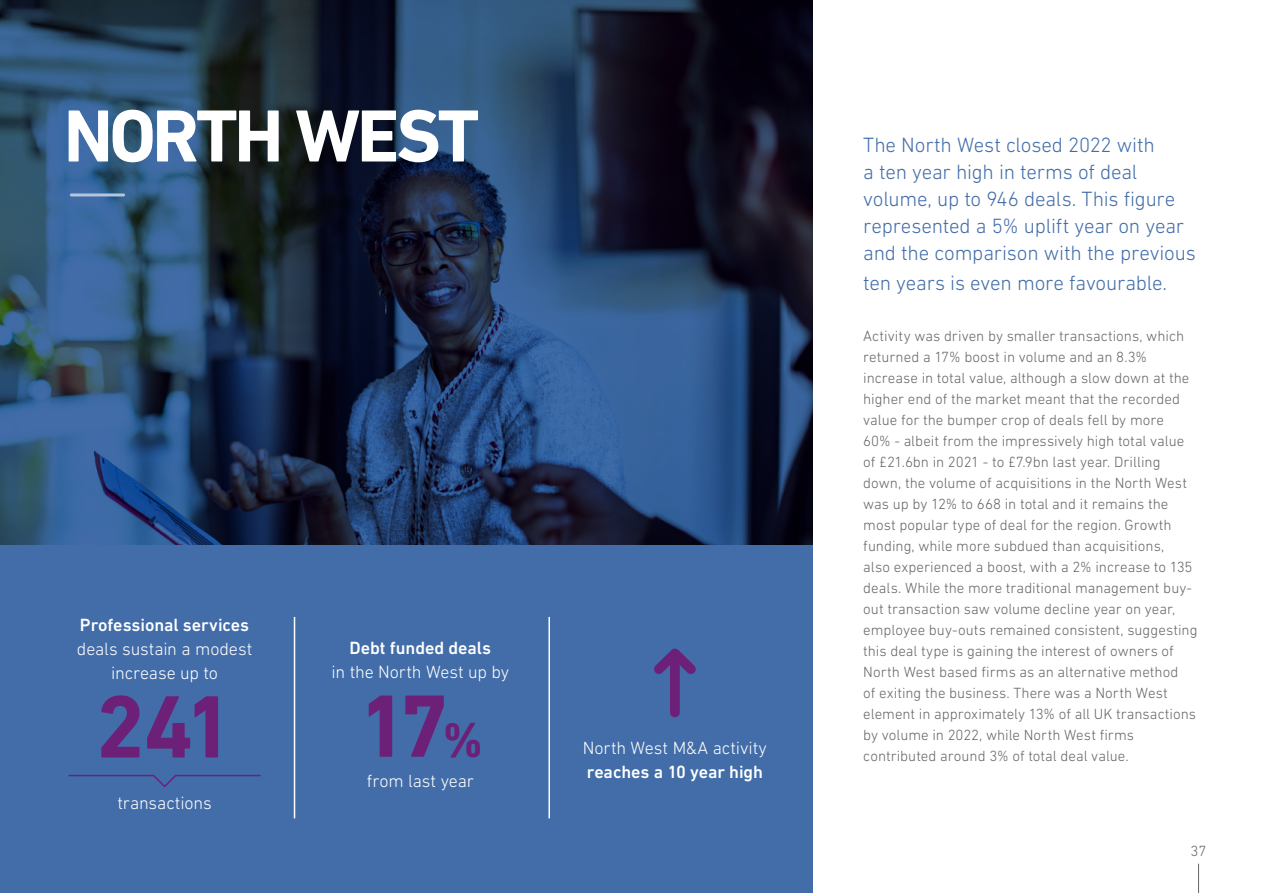
<style>
.page{position:relative;width:1263px;height:893px;background:#fff}
.page>*{position:absolute;margin:0;border:0;box-sizing:border-box;transform-origin:0 0}
.t1{font:700 90px "DIN Next W1 G";color:#6d2077}
.t2{font:700 75px "DIN Next W1 G";letter-spacing:-.045em;color:#fff}
.t3{font:300 21px/27px "DIN Next W1 G";letter-spacing:-.01em;color:#426da9}
.t4{font:300 18px/24px "DIN Next W1 G";letter-spacing:-.01em;color:#fff;text-align:center}
.t5{font:500 18px "DIN Next W1 G";letter-spacing:-.005em;color:#fff}
.t6{font:300 15px/21px "DIN Next W1 G";color:#63666a}
.s1{font-size:49.5px}
</style>
<div class="page">
<svg style="left:0;top:0;width:812px;height:545px"></svg>
<div style="left:0;top:545px;width:812px;height:348px;background:#426da9"></div>
<hr style="left:71px;top:193px;width:53px;height:3px;background:#b4c5dd">
<hr style="left:294px;top:617px;width:1px;height:201px;background:#fff">
<svg style="left:152px;top:774px;width:26px;height:14px"></svg>
<hr style="left:176px;top:775px;width:84px;height:1px;background:#6d2077">
<hr style="left:69px;top:775px;width:84px;height:1px;background:#6d2077">
<hr style="left:548px;top:617px;width:2px;height:201px;background:#fff">
<svg style="left:654px;top:648px;width:42px;height:69px"></svg>
<svg style="left:1198px;top:864px;width:1px;height:29px"></svg>
<h2 class="t2" style="left:64px;top:92px;width:417px">NORTH WEST</h2>
<p class="t5" style="left:80px;top:615px;width:171px">Professional services</p>
<p class="t4" style="left:77px;top:637px;width:177px">deals sustain a modest increase up to</p>
<h1 class="t1" style="left:95px;top:674px;width:140px">241</h1>
<p class="t4" style="left:117px;top:791px;width:96px">transactions</p>
<p class="t5" style="left:350px;top:637px;width:143px">Debt funded deals</p>
<p class="t4" style="left:332px;top:659px;width:179px">in the North West up by</p>
<h1 class="t1" style="left:358px;top:673px;width:127px">17<span class="s1">%</span></h1>
<p class="t4" style="left:367px;top:768px;width:109px">from last year</p>
<p class="t4" style="left:583px;top:736px;width:186px">North West M&amp;A activity</p>
<p class="t5" style="left:587px;top:762px;width:178px">reaches a 10 year high</p>
<h3 class="t3" style="left:863px;top:131px;width:334px">The North West closed 2022 with<br>a ten year high in terms of deal volume, up to 946 deals. This figure represented a 5% uplift year on year and the comparison with the previous</h3>
<h3 class="t3" style="left:863px;top:269px;width:305px">ten years is even more favourable.</h3>
<p class="t6" style="left:863px;top:325px;width:336px">Activity was driven by smaller transactions, which returned a 17% boost in volume and an 8.3% increase in total value, although a slow down at the higher end of the market meant that the recorded value for the bumper crop of deals fell by more<br>60% - albeit from the impressively high total value of £21.6bn in 2021 - to £7.9bn last year. Drilling down, the volume of acquisitions in the North West was up by 12% to 668 in total and it remains the most popular type of deal for the region. Growth funding, while more subdued than acquisitions,<br>also experienced a boost, with a 2% increase to 135 deals. While the more traditional management buy&shy;out transaction saw volume decline year on year, employee buy-outs remained consistent, suggesting this deal type is gaining the interest of owners of North West based firms as an alternative method<br>of exiting the business. There was a North West element in approximately 13% of all UK transactions by volume in 2022, while North West firms contributed around 3% of total deal value.</p>
<p class="t6" style="left:1190px;top:840px;width:17px">37</p>
</div>
